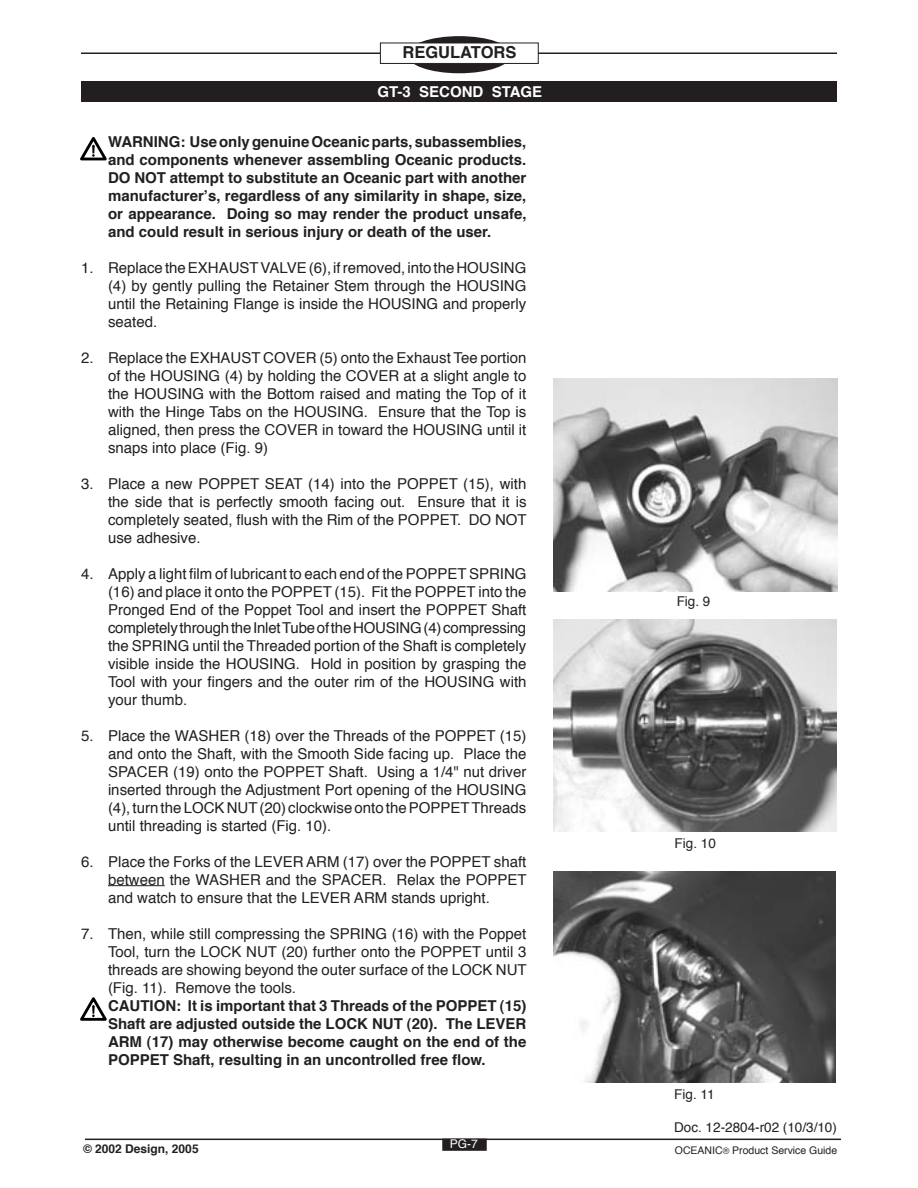
<style>
.page{position:relative;width:918px;height:1188px;background:#fff}
.page>*{position:absolute;margin:0;border:0;box-sizing:border-box;transform-origin:0 0}
.t1{font:700 16.5px "Helvetica";color:#231f20}
.Body_text{font:15px/18px "Helvetica";color:#231f20;text-align:justify}
.t2{font:700 15px/18px "Helvetica";color:#231f20;text-align:justify}
.t3{font:700 15px "Helvetica";color:#fff}
.t4{font:13.5px "Helvetica";color:#231f20}
.t5{font:700 12px "Helvetica";color:#231f20}
.t6{font:12px "Helvetica";color:#fff}
.t7{font:10.5px "Helvetica";color:#231f20}
.s1{font-size:9px}
</style>
<div class="page">
<div style="left:408px;top:37px;width:103px;height:36px;background:#231f20;border-radius:50%"></div>
<div style="left:407px;top:36px;width:104px;height:37px;border:2px solid #231f20;border-radius:50%"></div>
<hr style="left:81px;top:52px;width:756px;height:2px;background:#231f20">
<div style="left:81px;top:82px;width:756px;height:20px;background:#231f20"></div>
<div style="left:380px;top:43px;width:158px;height:20px;background:#fff"></div>
<div style="left:380px;top:43px;width:159px;height:21px;border:1px solid #231f20"></div>
<hr style="left:85px;top:1139px;width:756px;height:1px;background:#231f20">
<div style="left:444px;top:1140px;width:41px;height:9px;background:#231f20"></div>
<div style="left:442px;top:1139px;width:45px;height:12px;border:3px solid #231f20"></div>
<hr style="left:108px;top:885px;width:57px;height:1px;background:#231f20">
<svg style="left:80px;top:137px;width:27px;height:24px"></svg>
<img style="left:554px;top:378px;width:284px;height:213px">
<img style="left:554px;top:619px;width:283px;height:213px">
<img style="left:554px;top:872px;width:281px;height:211px">
<svg style="left:80px;top:997px;width:27px;height:24px"></svg>
<p class="t1" style="left:402px;top:38px;width:115px">REGULATORS</p>
<p class="t3" style="left:377px;top:78px;width:166px">GT-3 SECOND STAGE</p>
<p class="t2" style="left:108px;top:131px;width:420px">WARNING: Use only genuine Oceanic parts, subassemblies, and components whenever assembling Oceanic products.<br>DO NOT attempt to substitute an Oceanic part with another manufacturer’s, regardless of any similarity in shape, size, or appearance. Doing so may render the product unsafe, and could result in serious injury or death of the user.</p>
<p class="Body_text" style="left:108px;top:258px;width:420px;text-indent:-27px">1. Replace the EXHAUST VALVE (6), if removed, into the HOUSING (4) by gently pulling the Retainer Stem through the HOUSING until the Retaining Flange is inside the HOUSING and properly seated.</p>
<p class="Body_text" style="left:108px;top:348px;width:420px;text-indent:-27px">2. Replace the EXHAUST COVER (5) onto the Exhaust Tee portion of the HOUSING (4) by holding the COVER at a slight angle to the HOUSING with the Bottom raised and mating the Top of it with the Hinge Tabs on the HOUSING. Ensure that the Top is aligned, then press the COVER in toward the HOUSING until it snaps into place (Fig. 9)</p>
<p class="Body_text" style="left:108px;top:474px;width:420px;text-indent:-27px">3. Place a new POPPET SEAT (14) into the POPPET (15), with the side that is perfectly smooth facing out. Ensure that it is completely seated, flush with the Rim of the POPPET. DO NOT use adhesive.</p>
<p class="Body_text" style="left:108px;top:564px;width:420px;text-indent:-27px">4. Apply a light film of lubricant to each end of the POPPET SPRING (16) and place it onto the POPPET (15). Fit the POPPET into the Pronged End of the Poppet Tool and insert the POPPET Shaft completely through the Inlet Tube of the HOUSING (4) compressing the SPRING until the Threaded portion of the Shaft is completely visible inside the HOUSING. Hold in position by grasping the Tool with your fingers and the outer rim of the HOUSING with your thumb.</p>
<p class="Body_text" style="left:108px;top:726px;width:420px;text-indent:-27px">5. Place the WASHER (18) over the Threads of the POPPET (15) and onto the Shaft, with the Smooth Side facing up. Place the SPACER (19) onto the POPPET Shaft. Using a 1/4" nut driver inserted through the Adjustment Port opening of the HOUSING (4), turn the LOCK NUT (20) clockwise onto the POPPET Threads until threading is started (Fig. 10).</p>
<p class="Body_text" style="left:108px;top:852px;width:420px;text-indent:-27px">6. Place the Forks of the LEVER ARM (17) over the POPPET shaft between the WASHER and the SPACER. Relax the POPPET and watch to ensure that the LEVER ARM stands upright.</p>
<p class="Body_text" style="left:108px;top:924px;width:420px;text-indent:-27px">7. Then, while still compressing the SPRING (16) with the Poppet Tool, turn the LOCK NUT (20) further onto the POPPET until 3 threads are showing beyond the outer surface of the LOCK NUT (Fig. 11). Remove the tools.</p>
<p class="t2" style="left:108px;top:995px;width:420px">CAUTION: It is important that 3 Threads of the POPPET (15)<br>Shaft are adjusted outside the LOCK NUT (20). The LEVER ARM (17) may otherwise become caught on the end of the POPPET Shaft, resulting in an uncontrolled free flow.</p>
<p class="t5" style="left:83px;top:1138px;width:117px">© 2002 Design, 2005</p>
<p class="t6" style="left:450px;top:1133px;width:30px">PG-7</p>
<p class="t4" style="left:677px;top:590px;width:35px">Fig. 9</p>
<p class="t4" style="left:675px;top:832px;width:43px">Fig. 10</p>
<p class="t4" style="left:674px;top:1083px;width:42px">Fig. 11</p>
<p class="t4" style="left:674px;top:1115px;width:164px">Doc. 12-2804-r02 (10/3/10)</p>
<p class="t7" style="left:675px;top:1141px;width:164px">OCEANIC<span class="s1">®</span> Product Service Guide</p>
</div>
